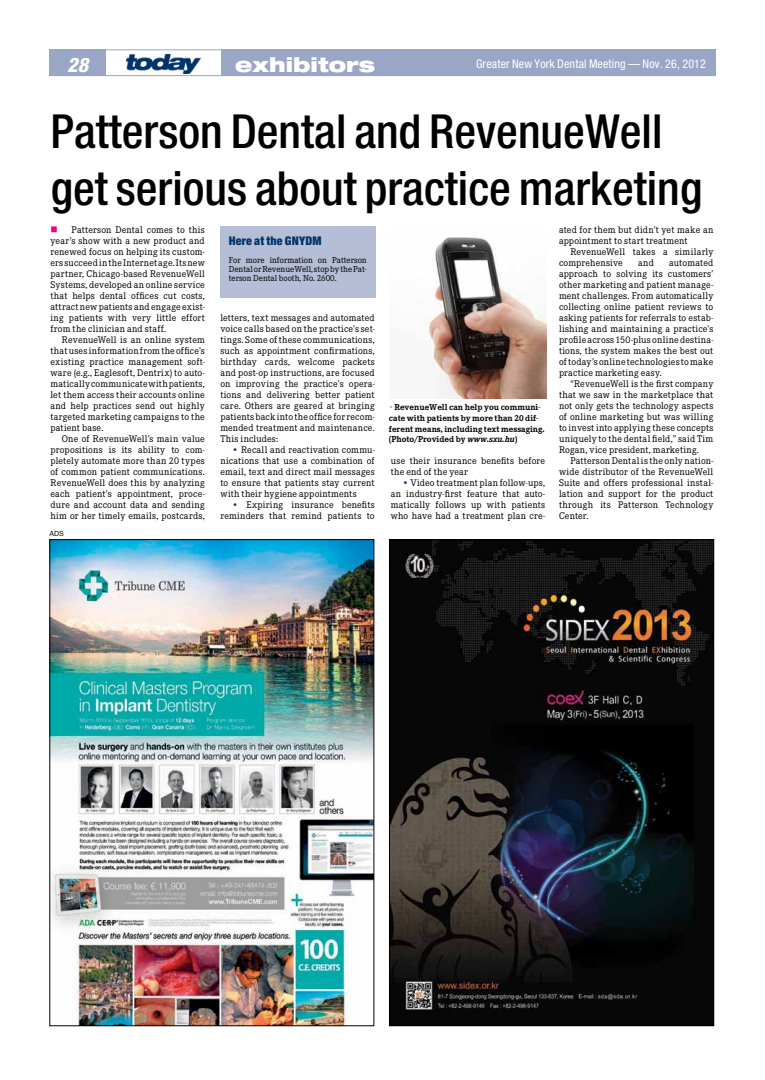
<style>
.page{position:relative;width:765px;height:1080px;background:#fff}
.page>*{position:absolute;margin:0;border:0;box-sizing:border-box;transform-origin:0 0}
.t1{font:500 condensed 47px/56.4px "Helvetica Neue";color:#000}
.t2{font:900 expanded 20px "Helvetica Neue";color:#fff}
.t3{font:italic 800 condensed 20px "Helvetica Neue";color:#fff}
.t4{font:condensed 12px "Helvetica Neue";letter-spacing:.015em;color:#fff}
.t5{font:900 condensed 12px "Helvetica Neue";letter-spacing:.01em;color:#003469}
.t6{font:10px/11px "Corporate E";letter-spacing:.02em;color:#000;text-align:justify}
.t7{font:700 9px/10.8px "Corporate E";color:#000}
.t8{font:9px/9px "Corporate E";color:#000;text-align:justify}
.t9{font:7px "Helvetica";color:#000}
.s1{color:#ec008c}
.s2{color:#153676}
.s3{font-style:italic}
</style>
<div class="page">
<div style="left:49px;top:49px;width:666px;height:27px;border:1px solid #99a6c6"></div>
<div style="left:221px;top:50px;width:495px;height:26px;background:#99a6c6"></div>
<div style="left:50px;top:50px;width:56px;height:26px;background:#99a6c6"></div>
<img style="left:127px;top:54px;width:73px;height:20px">
<img style="left:52px;top:541px;width:320px;height:483px">
<div style="left:50px;top:539px;width:324px;height:487px;border:1px solid #000"></div>
<img style="left:391px;top:541px;width:321px;height:483px">
<div style="left:389px;top:539px;width:325px;height:487px;border:1px solid #000"></div>
<img style="left:423px;top:237px;width:124px;height:161px">
<div style="left:220px;top:226px;width:156px;height:72px;background:#b5bed6"></div>
<h2 class="t3" style="left:67px;top:53px;width:23px">28</h2>
<h2 class="t2" style="left:235px;top:52px;width:141px">exhibitors</h2>
<p class="t4" style="left:476px;top:57px;width:231px">Greater New York Dental Meeting — Nov. 26, 2012</p>
<h1 class="t1" style="left:50px;top:103px;width:653px">Patterson Dental and RevenueWell get serious about practice marketing</h1>
<p class="t6" style="left:50px;top:225px;width:156px"><span class="s1">■</span> Patterson Dental comes to this year’s show with a new product and renewed focus on helping its custom&shy;ers succeed in the Internet age. Its new partner, Chicago-based RevenueWell Systems, developed an online service that helps dental offices cut costs, attract new patients and engage exist&shy;ing patients with very little effort from the clinician and staff.</p>
<p class="t6" style="left:51px;top:335px;width:156px;text-indent:11px">RevenueWell is an online system that uses information from the office’s existing practice management soft&shy;ware (e.g., Eaglesoft, Dentrix) to auto&shy;matically communicate with patients, let them access their accounts online and help practices send out highly targeted marketing campaigns to the patient base.</p>
<p class="t6" style="left:51px;top:434px;width:156px;text-indent:11px">One of RevenueWell’s main value propositions is its ability to com&shy;pletely automate more than 20 types of common patient communications.<br>RevenueWell does this by analyzing each patient’s appointment, proce&shy;dure and account data and sending him or her timely emails, postcards,</p>
<p class="t9" style="left:49px;top:529px;width:16px">ADS</p>
<p class="t5" style="left:229px;top:233px;width:94px">Here at the GNYDM</p>
<p class="t8" style="left:229px;top:255px;width:139px">For more information on Patterson Dental or RevenueWell, stop by the Pat&shy;terson Dental booth, No. 2600.</p>
<p class="t6" style="left:220px;top:313px;width:156px">letters, text messages and automated voice calls based on the practice’s set&shy;tings. Some of these communications, such as appointment confirmations, birthday cards, welcome packets and post-op instructions, are focused on improving the practice’s opera&shy;tions and delivering better patient care. Others are geared at bringing patients back into the office for recom&shy;mended treatment and maintenance.<br>This includes:</p>
<p class="t6" style="left:220px;top:445px;width:156px;text-indent:11px"><span class="s2">•</span> Recall and reactivation commu&shy;nications that use a combination of email, text and direct mail messages to ensure that patients stay current with their hygiene appointments</p>
<p class="t6" style="left:220px;top:500px;width:156px;text-align:right"><span class="s2">•</span> Expiring insurance benefits reminders that remind patients to</p>
<p class="t7" style="left:389px;top:402px;width:157px;text-indent:5px">RevenueWell can help you communi&shy;cate with patients by more than 20 dif&shy;ferent means, including text messaging. (Photo/Provided by <span class="s3">www.sxu.hu</span>)</p>
<p class="t6" style="left:391px;top:456px;width:156px">use their insurance benefits before the end of the year</p>
<p class="t6" style="left:391px;top:478px;width:156px;text-indent:11px"><span class="s2">•</span> Video treatment plan follow-ups, an industry-first feature that auto&shy;matically follows up with patients who have had a treatment plan cre-</p>
<p class="t6" style="left:559px;top:225px;width:156px">ated for them but didn’t yet make an appointment to start treatment</p>
<p class="t6" style="left:559px;top:247px;width:156px;text-indent:11px">RevenueWell takes a similarly comprehensive</p>
<p class="t6" style="left:559px;top:258px;width:156px;text-indent:110px">automated approach to solving its customers’ other marketing and patient manage&shy;ment challenges. From automatically collecting online patient reviews to asking patients for referrals to estab&shy;lishing and maintaining a practice’s profile across 150-plus online destina&shy;tions, the system makes the best out of today’s online technologies to make practice marketing easy.</p>
<p class="t6" style="left:559px;top:379px;width:156px;text-indent:11px">“RevenueWell is the first company that we saw in the marketplace that not only gets the technology aspects of online marketing but was willing to invest into applying these concepts uniquely to the dental field,” said Tim Rogan, vice president, marketing.</p>
<p class="t6" style="left:559px;top:456px;width:156px;text-indent:11px">Patterson Dental is the only nation&shy;wide distributor of the RevenueWell Suite and offers professional instal&shy;lation and support for the product through its Patterson Technology Center.</p>
<p class="t6" style="left:638px;top:258px;width:17px">and</p>
</div>
